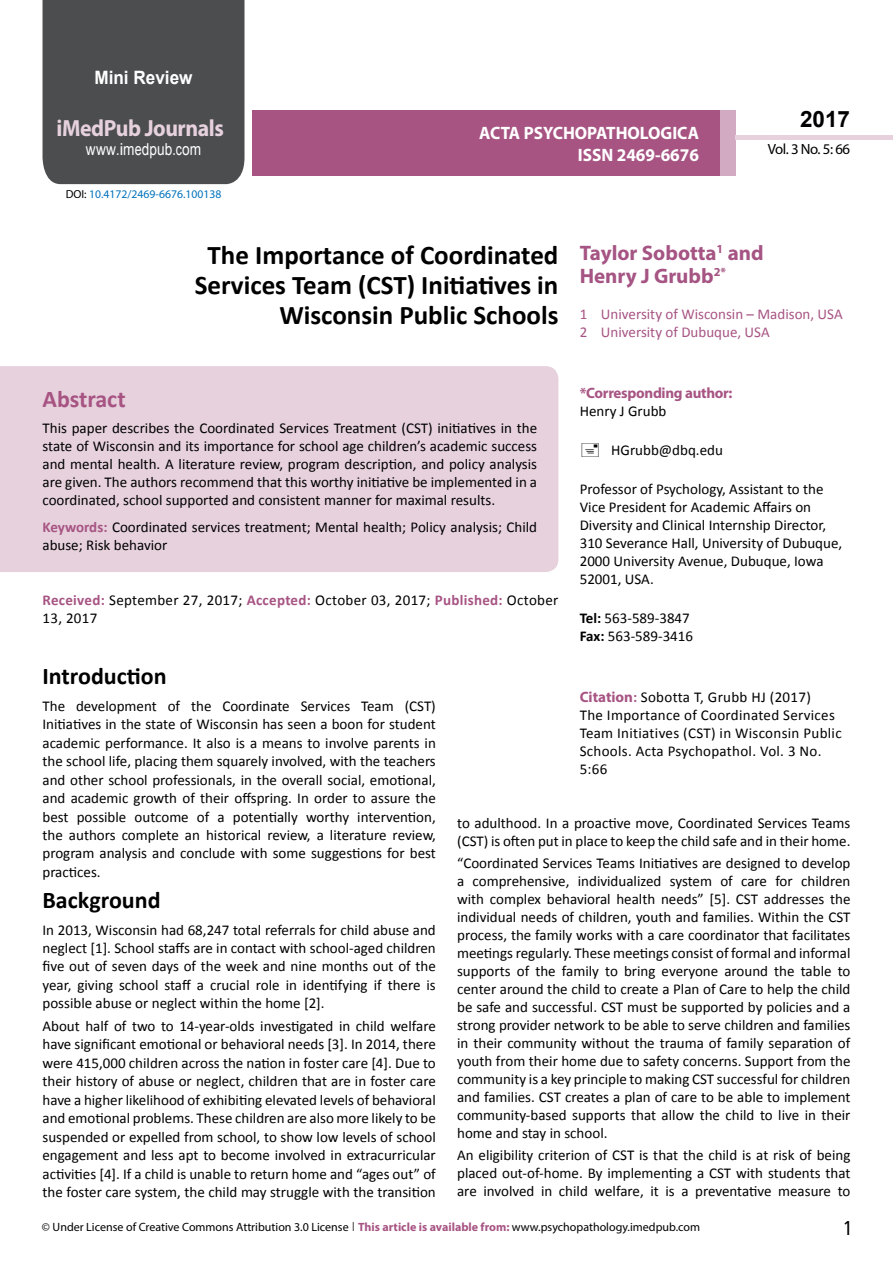
<style>
.page{position:relative;width:893px;height:1263px;background:#fff}
.page>*{position:absolute;margin:0;border:0;box-sizing:border-box;transform-origin:0 0}
.t1{font:700 27px/29.7px "Calibri";color:#000;text-align:right}
.t2{font:25.5px "Tunga";color:#000}
.t3{font:700 24px "Calibri";color:#000}
.t4{font:700 24px "Calibri";color:#a75483}
.t5{font:700 23.4px "Myriad Pro";letter-spacing:-.02em;color:#e6d1dd;scale:.93 1}
.t6{font:700 22.5px "Arial";color:#000}
.t7{font:700 21px/23.1px "Myriad Pro";color:#a55483}
.t8{font:700 18.45px "Arial";color:#fff;scale:.93 1}
.t9{font:700 18px/21.6px "Myriad Pro";color:#fff;text-align:right;scale:.96 1}
.t10{font:16.5px "Arial";letter-spacing:.01em;color:#fff;scale:.83 1}
.t11{font:15px/18px "Calibri";color:#000;text-align:justify}
.t12{font:15px/18px "Calibri";letter-spacing:.02em;color:#000}
.t13{font:15px/18px "Calibri";color:#a75483}
.t14{font:700 15px "Myriad Pro";letter-spacing:-.02em;color:#a75483}
.t15{font:14.85px "Myriad Pro";letter-spacing:-.03em;color:#000}
.t16{font:12px "Myriad Pro";color:#000}
.t17{font:11.7px "Myriad Pro";color:#0072bc}
.s1{font-family:"Calibri"}
.s2{color:#000}
.s3{font-weight:700;color:#a75483}
.s4{font-weight:700}
.s5{font-family:"Myriad Pro";font-weight:700;color:#a75483}
.s6{font-family:"Tunga"}
</style>
<div class="page">
<div style="left:252px;top:110px;width:469px;height:66px;background:#a75483"></div>
<div style="left:720px;top:110px;width:16px;height:66px;background:#d2aac1"></div>
<div style="left:43px;top:0;width:201px;height:184px;background:#4c4d4f"></div>
<div style="left:736px;top:135px;width:157px;height:5px;background:#e6d1dd"></div>
<div style="left:0;top:366px;width:558px;height:206px;background:#e6d1dd"></div>
<p class="t8" style="left:94px;top:65px;width:107px">Mini Review</p>
<h3 class="t5" style="left:57px;top:113px;width:181px">iMedPub Journals</h3>
<p class="t10" style="left:86px;top:139px;width:140px">www<span class="s1">.</span>imedpub<span class="s1">.</span>com</p>
<p class="t17" style="left:66px;top:187px;width:157px"><span class="s2">DOI:</span> 10.4172/2469-6676.100138</p>
<p class="t9" style="left:479px;top:122px;width:230px">ACTA PSYCHOPATHOLOGICA<br>ISSN 2469-6676</p>
<h3 class="t6" style="left:800px;top:104px;width:52px">2017</h3>
<p class="t15" style="left:768px;top:140px;width:84px">Vol. 3 No. 5: 66</p>
<h1 class="t1" style="left:195px;top:240px;width:365px">The Importance of Coordinated<br>Services Team (CST) Initiatives in<br>Wisconsin Public Schools</h1>
<h3 class="t4" style="left:43px;top:384px;width:85px">Abstract</h3>
<p class="t11" style="left:43px;top:419px;width:496px">This paper describes the Coordinated Services Treatment (CST) initiatives in the state of Wisconsin and its importance for school age children’s academic success and mental health. A literature review, program description, and policy analysis are given. The authors recommend that this worthy initiative be implemented in a coordinated, school supported and consistent manner for maximal results.</p>
<p class="t11" style="left:43px;top:518px;width:496px"><span class="s3">Keywords:</span> Coordinated services treatment; Mental health; Policy analysis; Child abuse; Risk behavior</p>
<p class="t12" style="left:43px;top:590px;width:517px;line-height:18.8px"><span class="s3">Received:</span> September 27, 2017; <span class="s3">Accepted:</span> October 03, 2017; <span class="s3">Published:</span> October<br>13, 2017</p>
<h3 class="t7" style="left:580px;top:241px;width:185px">Taylor Sobotta<sup>1</sup> and<br>Henry J Grubb<sup>2*</sup></h3>
<p class="t13" style="left:580px;top:305px;width:264px">1 University of Wisconsin – Madison, USA<br>2 University of Dubuque, USA</p>
<p class="t14" style="left:580px;top:383px;width:154px">*Corresponding author:</p>
<p class="t11" style="left:580px;top:402px;width:88px">Henry J Grubb</p>
<p class="t11" style="left:611px;top:441px;width:113px">HGrubb@dbq.edu</p>
<p class="t11" style="left:580px;top:480px;width:264px;text-align:left">Professor of Psychology, Assistant to the Vice President for Academic Affairs on Diversity and Clinical Internship Director, 310 Severance Hall, University of Dubuque, 2000 University Avenue, Dubuque, Iowa 52001, USA.</p>
<p class="t11" style="left:580px;top:609px;width:115px"><span class="s4">Tel:</span> 563-589-3847<br><span class="s4">Fax:</span> 563-589-3416</p>
<h3 class="t3" style="left:43px;top:660px;width:126px">Introduction</h3>
<p class="t11" style="left:43px;top:697px;width:395px;line-height:18.5px">The development of the Coordinate Services Team (CST)<br>Initiatives in the state of Wisconsin has seen a boon for student academic performance. It also is a means to involve parents in the school life, placing them squarely involved, with the teachers and other school professionals, in the overall social, emotional, and academic growth of their offspring. In order to assure the best possible outcome of a potentially worthy intervention, the authors complete an historical review, a literature review, program analysis and conclude with some suggestions for best practices.</p>
<h3 class="t3" style="left:43px;top:884px;width:120px">Background</h3>
<p class="t11" style="left:43px;top:920px;width:395px;line-height:18.5px">In 2013, Wisconsin had 68,247 total referrals for child abuse and neglect [1]. School staffs are in contact with school-aged children five out of seven days of the week and nine months out of the year, giving school staff a crucial role in identifying if there is possible abuse or neglect within the home [2].</p>
<p class="t11" style="left:43px;top:1017px;width:395px;line-height:18.5px">About half of two to 14-year-olds investigated in child welfare have significant emotional or behavioral needs [3]. In 2014, there were 415,000 children across the nation in foster care [4]. Due to their history of abuse or neglect, children that are in foster care have a higher likelihood of exhibiting elevated levels of behavioral and emotional problems. These children are also more likely to be suspended or expelled from school, to show low levels of school engagement and less apt to become involved in extracurricular activities [4]. If a child is unable to return home and “ages out” of the foster care system, the child may struggle with the transition</p>
<p class="t12" style="left:580px;top:688px;width:263px"><span class="s5">Citation</span><span class="s3">:</span> Sobotta T, Grubb HJ (2017)<br>The Importance of Coordinated Services<br>Team Initiatives (CST) in Wisconsin Public<br>Schools. Acta Psychopathol. Vol. 3 No.<br>5:66</p>
<p class="t11" style="left:457px;top:814px;width:395px">to adulthood. In a proactive move, Coordinated Services Teams (CST) is often put in place to keep the child safe and in their home.</p>
<p class="t11" style="left:457px;top:854px;width:395px">“Coordinated Services Teams Initiatives are designed to develop a comprehensive, individualized system of care for children with complex behavioral health needs” [5]. CST addresses the individual needs of children, youth and families. Within the CST process, the family works with a care coordinator that facilitates meetings regularly. These meetings consist of formal and informal supports of the family to bring everyone around the table to center around the child to create a Plan of Care to help the child be safe and successful. CST must be supported by policies and a strong provider network to be able to serve children and families in their community without the trauma of family separation of youth from their home due to safety concerns. Support from the community is a key principle to making CST successful for children and families. CST creates a plan of care to be able to implement community-based supports that allow the child to live in their home and stay in school.</p>
<p class="t11" style="left:457px;top:1146px;width:395px">An eligibility criterion of CST is that the child is at risk of being placed out-of-home. By implementing a CST with students that are involved in child welfare, it is a preventative measure to</p>
<p class="t16" style="left:42px;top:1220px;width:660px">© Under License of Creative Commons Attribution 3.0 License <span class="s6">|</span> <span class="s3">This article is available from:</span> www.psychopathology.imedpub.com</p>
<h2 class="t2" style="left:844px;top:1211px;width:9px">1</h2>
</div>
